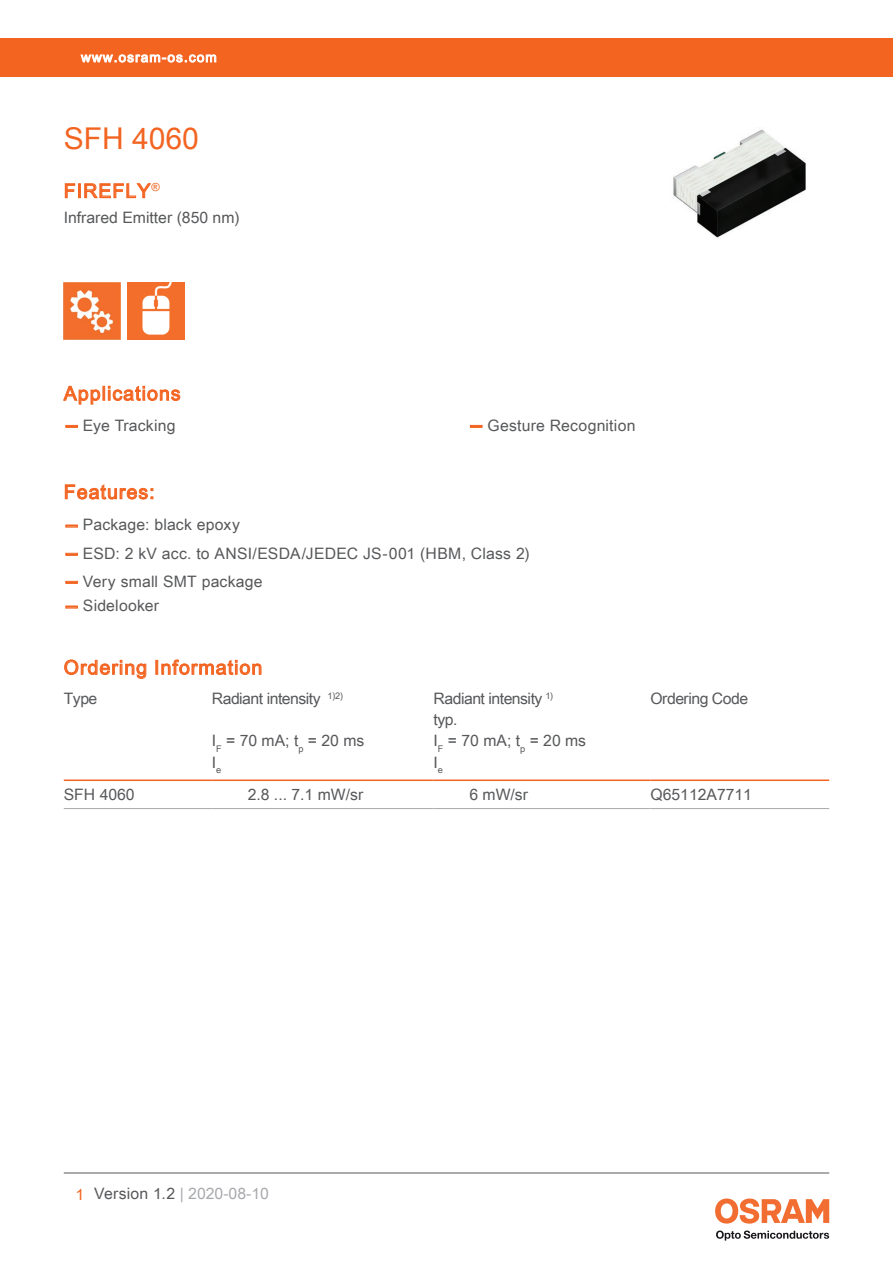
<style>
.page{position:relative;width:893px;height:1263px;background:#fff}
.page>*{position:absolute;margin:0;border:0;box-sizing:border-box;transform-origin:0 0}
.t1{font:30px "Arial Unicode MS";color:#f36421}
.t2{font:19.5px "Arial Unicode MS";letter-spacing:.055em;color:#f36421}
.t3{font:15.75px "Arial Unicode MS";color:#57585a}
.t4{font:15.75px "Arial Unicode MS";letter-spacing:-.03em;color:#57585a}
.t5{font:15.75px "Arial Unicode MS";color:#a8a9ad}
.t6{font:13.5px "Arial Unicode MS";letter-spacing:.085em;color:#fff}
.s1{font-family:"Helvetica Neue LT Pro";font-weight:700;color:#f36421}
.s2{color:#f36421}
.s3{color:#57585a}
</style>
<div class="page">
<hr style="left:64px;top:1173px;width:765px;height:1px;background:#57585a">
<svg style="left:716px;top:1230px;width:113px;height:10px"></svg>
<svg style="left:715px;top:1198px;width:114px;height:25px"></svg>
<div style="left:0;top:38px;width:893px;height:39px;background:#f36421"></div>
<svg style="left:80px;top:54px;width:137px;height:9px"></svg>
<svg style="left:63px;top:385px;width:118px;height:20px"></svg>
<img style="left:673px;top:129px;width:133px;height:109px">
<svg style="left:65px;top:183px;width:11px;height:15px"></svg>
<div style="left:78px;top:183px;width:3px;height:15px;border:1px solid #f36421"></div>
<svg style="left:84px;top:183px;width:67px;height:15px"></svg>
<img style="left:64px;top:282px;width:57px;height:57px">
<img style="left:128px;top:282px;width:57px;height:57px">
<svg style="left:66px;top:425px;width:11px;height:2px"></svg>
<svg style="left:470px;top:425px;width:12px;height:2px"></svg>
<svg style="left:65px;top:484px;width:88px;height:16px"></svg>
<svg style="left:66px;top:525px;width:11px;height:2px"></svg>
<svg style="left:66px;top:553px;width:11px;height:2px"></svg>
<svg style="left:66px;top:581px;width:11px;height:2px"></svg>
<svg style="left:66px;top:606px;width:11px;height:2px"></svg>
<hr style="left:64px;top:779px;width:148px;height:2px;background:#f36421">
<hr style="left:212px;top:779px;width:222px;height:2px;background:#f36421">
<hr style="left:434px;top:779px;width:216px;height:2px;background:#f36421">
<hr style="left:650px;top:779px;width:179px;height:2px;background:#f36421">
<hr style="left:64px;top:808px;width:148px;height:1px;background:#a8a9ad">
<hr style="left:212px;top:808px;width:222px;height:1px;background:#a8a9ad">
<hr style="left:434px;top:808px;width:216px;height:1px;background:#a8a9ad">
<hr style="left:650px;top:808px;width:179px;height:1px;background:#a8a9ad">
<svg style="left:64px;top:659px;width:83px;height:20px"></svg>
<div style="left:155px;top:660px;width:3px;height:15px;border:1px solid #f36421"></div>
<svg style="left:161px;top:659px;width:101px;height:16px"></svg>
<p class="t6" style="left:81px;top:47px;width:137px">www.osram-os.com</p>
<h1 class="t1" style="left:64px;top:117px;width:137px">SFH 4060</h1>
<p class="t2" style="left:64px;top:177px;width:97px">FIREFLY<sup>®</sup></p>
<p class="t3" style="left:64px;top:206px;width:177px">Infrared Emitter (850 nm)</p>
<p class="t2" style="left:64px;top:379px;width:118px">Applications</p>
<p class="t3" style="left:64px;top:414px;width:113px"><span class="s1">—</span> Eye Tracking</p>
<p class="t3" style="left:468px;top:414px;width:169px"><span class="s1">—</span> Gesture Recognition</p>
<p class="t2" style="left:64px;top:478px;width:92px">Features:</p>
<p class="t3" style="left:64px;top:513px;width:178px"><span class="s1">—</span> Package: black epoxy</p>
<p class="t3" style="left:64px;top:542px;width:468px"><span class="s1">—</span> ESD: 2 kV acc. to ANSI/ESDA/JEDEC JS-001 (HBM, Class 2)</p>
<p class="t3" style="left:64px;top:570px;width:200px"><span class="s1">—</span> Very small SMT package</p>
<p class="t3" style="left:64px;top:594px;width:97px"><span class="s1">—</span> Sidelooker</p>
<p class="t2" style="left:64px;top:653px;width:200px">Ordering Information</p>
<p class="t3" style="left:64px;top:687px;width:35px">Type</p>
<p class="t4" style="left:212px;top:687px;width:133px">Radiant intensity <sup>1)2)</sup></p>
<p class="t4" style="left:434px;top:687px;width:121px">Radiant intensity <sup>1)</sup></p>
<p class="t4" style="left:650px;top:687px;width:99px">Ordering Code</p>
<p class="t3" style="left:434px;top:708px;width:25px">typ.</p>
<p class="t3" style="left:212px;top:729px;width:154px">I<sub>F</sub> = 70 mA; t<sub>p</sub> = 20 ms</p>
<p class="t3" style="left:434px;top:729px;width:154px">I<sub>F</sub> = 70 mA; t<sub>p</sub> = 20 ms</p>
<p class="t3" style="left:212px;top:751px;width:11px">I<sub>e</sub></p>
<p class="t3" style="left:434px;top:751px;width:11px">I<sub>e</sub></p>
<p class="t3" style="left:64px;top:783px;width:72px">SFH 4060</p>
<p class="t3" style="left:248px;top:783px;width:117px">2.8 ... 7.1 mW/sr</p>
<p class="t3" style="left:469px;top:783px;width:60px">6 mW/sr</p>
<p class="t3" style="left:650px;top:783px;width:103px">Q65112A7711</p>
<p class="t5" style="left:76px;top:1182px;width:195px"><span class="s2">1</span> <span class="s3">Version 1.2</span> | 2020-08-10</p>
</div>
